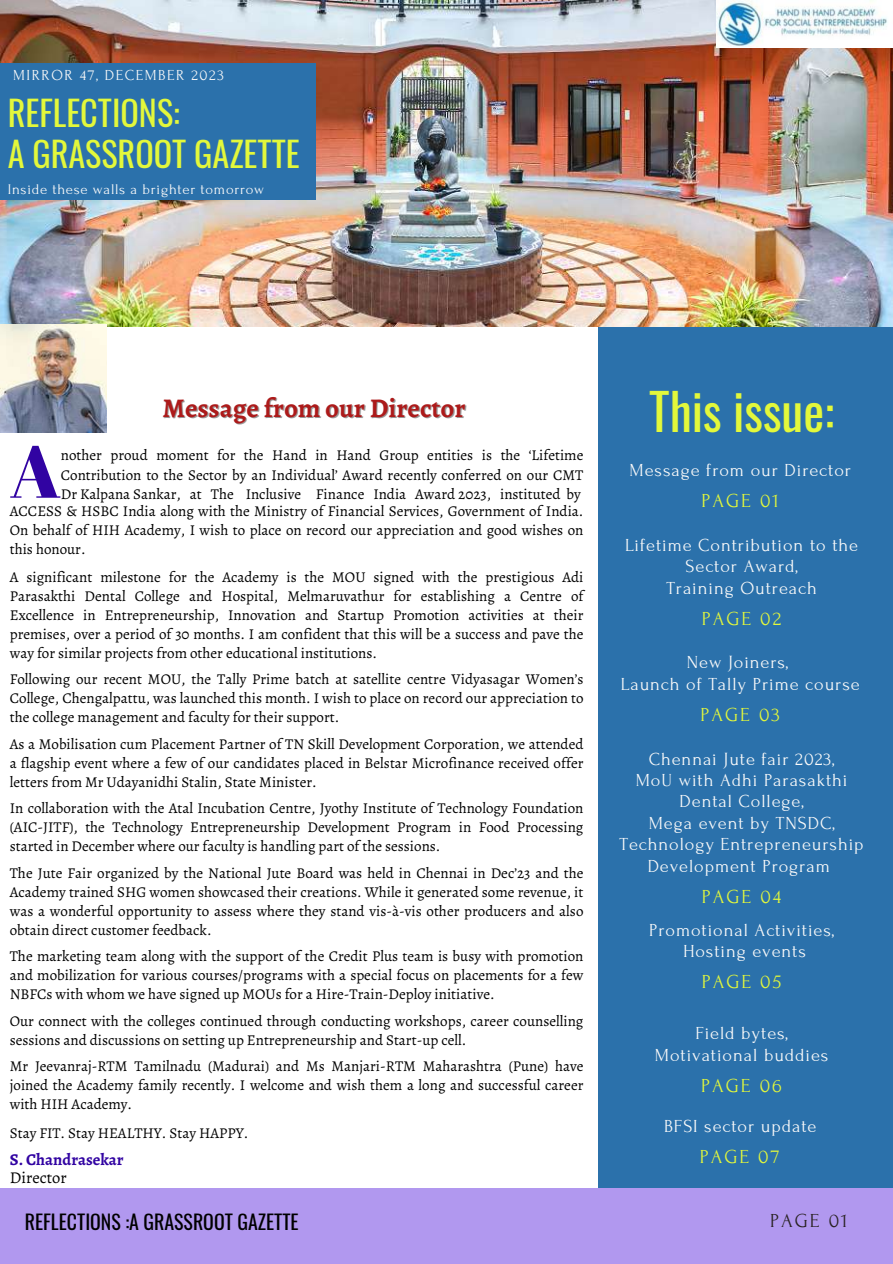
<style>
.page{position:relative;width:893px;height:1264px;background:#fff}
.page>*{position:absolute;margin:0;border:0;box-sizing:border-box;transform-origin:0 0}
.t1{font:73.5px "Abril Fatface";color:#3103a2}
.t2{font:49.65px "Oswald";color:#e3f83b}
.t3{font:34.2px/41.7px "Oswald";color:#e3f83b}
.t4{font:700 27px "Alegreya";color:#ad1a1a}
.t5{font:19.8px "Forum";letter-spacing:.1em;color:#e3f83b}
.t6{font:19.8px "Oswald";color:#000}
.t7{font:19.8px "Forum";letter-spacing:.1em;color:#292222}
.t8{font:18.3px/21.3px "Forum";letter-spacing:.05em;color:#fafafa;text-align:center}
.t9{font:700 16.5px "Alegreya";color:#3103a2}
.t10{font:16.5px "Alegreya";color:#000}
.t11{font:15.3px "Forum";letter-spacing:.1em;color:#fafafa}
.t12{font:15px/19px "Alegreya";color:#000;text-align:justify}
.t13{font:14.7px "Forum";letter-spacing:.05em;color:#fafafa}
</style>
<div class="page">
<div style="left:597px;top:326px;width:295px;height:937px;background:#2b71ab"></div>
<img style="left:0;top:0;width:892px;height:326px">
<div style="left:0;top:63px;width:316px;height:136px;background:#2b71ab"></div>
<div style="left:0;top:1188px;width:892px;height:75px;background:#b198ef"></div>
<img style="left:0;top:324px;width:107px;height:108px">
<img style="left:716px;top:0;width:176px;height:47px">
<p class="t11" style="left:13px;top:67px;width:212px">MIRROR 47, DECEMBER 2023</p>
<h3 class="t3" style="left:8px;top:90px;width:293px">REFLECTIONS:<br>A GRASSROOT GAZETTE</h3>
<p class="t13" style="left:8px;top:182px;width:258px">Inside these walls a brighter tomorrow</p>
<h2 class="t2" style="left:649px;top:372px;width:186px">This issue:</h2>
<p class="t8" style="left:629px;top:459px;width:223px">Message from our Director</p>
<h3 class="t5" style="left:701px;top:490px;width:79px">PAGE 01</h3>
<p class="t8" style="left:625px;top:534px;width:234px">Lifetime Contribution to the<br>Sector Award,<br>Training Outreach</p>
<h3 class="t5" style="left:701px;top:607px;width:81px">PAGE 02</h3>
<p class="t8" style="left:621px;top:652px;width:240px">New Joiners,<br>Launch of Tally Prime course</p>
<h3 class="t5" style="left:700px;top:703px;width:81px">PAGE 03</h3>
<p class="t8" style="left:619px;top:748px;width:246px">Chennai Jute fair 2023,<br>MoU with Adhi Parasakthi<br>Dental College,<br>Mega event by TNSDC,<br>Technology Entrepreneurship<br>Development Program</p>
<h3 class="t5" style="left:702px;top:885px;width:81px">PAGE 04</h3>
<h3 class="t4" style="left:162px;top:389px;width:305px">Message from our Director</h3>
<h1 class="t1" style="left:10px;top:420px;width:53px">A</h1>
<p class="t12" style="left:61px;top:446px;width:524px">nother proud moment for the Hand in Hand Group entities is the ‘Lifetime<br>Contribution to the Sector by an Individual’ Award recently conferred on our CMT</p>
<p class="t12" style="left:10px;top:485px;width:575px;line-height:17.2px;text-align:right">Dr Kalpana Sankar, at The Inclusive Finance India Award 2023, instituted by<br>ACCESS &amp; HSBC India along with the Ministry of Financial Services, Government of India.</p>
<p class="t12" style="left:10px;top:520px;width:575px">On behalf of HIH Academy, I wish to place on record our appreciation and good wishes on this honour.</p>
<p class="t12" style="left:10px;top:567px;width:575px">A significant milestone for the Academy is the MOU signed with the prestigious Adi Parasakthi Dental College and Hospital, Melmaruvathur for establishing a Centre of Excellence in Entrepreneurship, Innovation and Startup Promotion activities at their premises, over a period of 30 months. I am confident that this will be a success and pave the way for similar projects from other educational institutions.</p>
<p class="t12" style="left:10px;top:669px;width:575px">Following our recent MOU, the Tally Prime batch at satellite centre Vidyasagar Women’s College, Chengalpattu, was launched this month. I wish to place on record our appreciation to the college management and faculty for their support.</p>
<p class="t12" style="left:10px;top:734px;width:575px">As a Mobilisation cum Placement Partner of TN Skill Development Corporation, we attended a flagship event where a few of our candidates placed in Belstar Microfinance received offer letters from Mr Udayanidhi Stalin, State Minister.</p>
<p class="t12" style="left:10px;top:798px;width:575px">In collaboration with the Atal Incubation Centre, Jyothy Institute of Technology Foundation (AIC-JITF), the Technology Entrepreneurship Development Program in Food Processing started in December where our faculty is handling part of the sessions.</p>
<p class="t12" style="left:10px;top:863px;width:575px">The Jute Fair organized by the National Jute Board was held in Chennai in Dec’23 and the Academy trained SHG women showcased their creations. While it generated some revenue, it was a wonderful opportunity to assess where they stand vis-à-vis other producers and also obtain direct customer feedback.</p>
<p class="t12" style="left:10px;top:946px;width:575px">The marketing team along with the support of the Credit Plus team is busy with promotion and mobilization for various courses/programs with a special focus on placements for a few NBFCs with whom we have signed up MOUs for a Hire-Train-Deploy initiative.</p>
<p class="t12" style="left:10px;top:1011px;width:575px">Our connect with the colleges continued through conducting workshops, career counselling sessions and discussions on setting up Entrepreneurship and Start-up cell.</p>
<p class="t12" style="left:10px;top:1056px;width:575px">Mr Jeevanraj-RTM Tamilnadu (Madurai) and Ms Manjari-RTM Maharashtra (Pune) have joined the Academy family recently. I welcome and wish them a long and successful career with HIH Academy.</p>
<p class="t12" style="left:10px;top:1123px;width:240px">Stay FIT. Stay HEALTHY. Stay HAPPY.</p>
<p class="t8" style="left:649px;top:919px;width:186px">Promotional Activities,<br>Hosting events</p>
<h3 class="t5" style="left:701px;top:971px;width:81px">PAGE 05</h3>
<p class="t8" style="left:654px;top:1023px;width:175px">Field bytes,<br>Motivational buddies</p>
<h3 class="t5" style="left:701px;top:1074px;width:82px">PAGE 06</h3>
<p class="t8" style="left:664px;top:1115px;width:154px">BFSI sector update</p>
<h3 class="t5" style="left:699px;top:1146px;width:81px">PAGE 07</h3>
<p class="t9" style="left:10px;top:1148px;width:115px">S. Chandrasekar</p>
<p class="t10" style="left:10px;top:1166px;width:58px">Director</p>
<h3 class="t6" style="left:25px;top:1206px;width:275px">REFLECTIONS :A GRASSROOT GAZETTE</h3>
<h3 class="t7" style="left:770px;top:1210px;width:79px">PAGE 01</h3>
</div>
